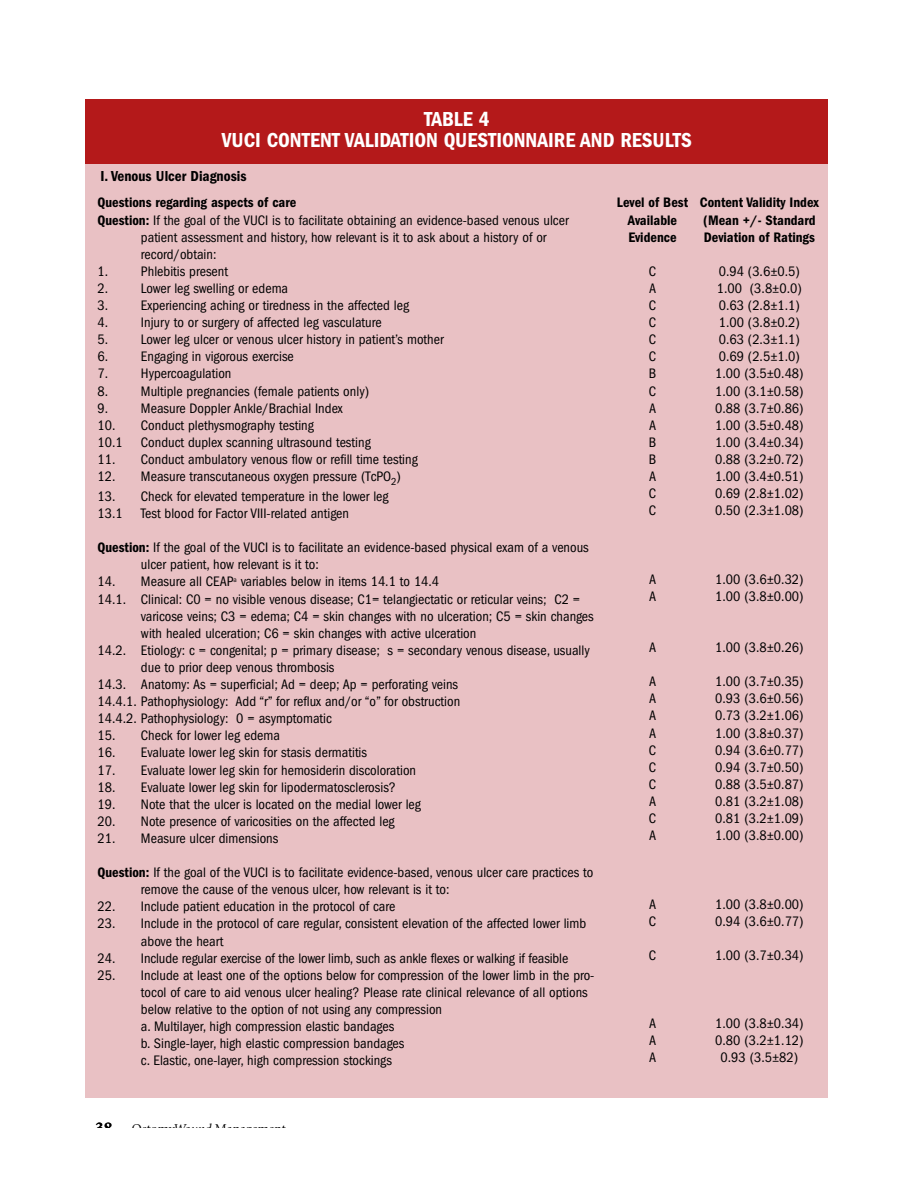
<style>
.page{position:relative;width:918px;height:1188px;background:#fff}
.page>*{position:absolute;margin:0;border:0;box-sizing:border-box;transform-origin:0 0}
.t1{font:600 condensed 21px/21px "Franklin Gothic";color:#fff;text-align:center}
.t2{font:600 condensed 15px "Franklin Gothic";color:#000}
.t3{font:condensed 14.25px/17.1px "Franklin Gothic";color:#000}
.t4{font:600 condensed 14.25px/17.1px "Franklin Gothic";color:#000;text-align:center}
.t5{font:13.5px "Minion";color:#000}
.s1{font-weight:600}
.s2{font-weight:600;font-size:18px}
.s3{font-style:italic}
</style>
<div class="page">
<div style="left:85px;top:155px;width:743px;height:943px;background:#e9c1c4"></div>
<div style="left:86px;top:99px;width:742px;height:64px;background:#b4191a"></div>
<h1 class="t1" style="left:222px;top:110px;width:472px">TABLE 4<br>VUCI CONTENT VALIDATION QUESTIONNAIRE AND RESULTS</h1>
<p class="t2" style="left:100px;top:171px;width:148px">I. Venous Ulcer Diagnosis</p>
<p class="t4" style="left:97px;top:195px;width:200px">Questions regarding aspects of care</p>
<p class="t3" style="left:97px;top:212px;width:473px"><span class="s1">Question:</span> If the goal of the VUCI is to facilitate obtaining an evidence-based venous ulcer</p>
<p class="t3" style="left:141px;top:230px;width:407px">patient assessment and history, how relevant is it to ask about a history of or</p>
<p class="t3" style="left:141px;top:247px;width:77px">record/obtain:</p>
<p class="t3" style="left:97px;top:264px;width:132px">1. Phlebitis present</p>
<p class="t3" style="left:97px;top:281px;width:192px">2. Lower leg swelling or edema</p>
<p class="t3" style="left:97px;top:298px;width:313px">3. Experiencing aching or tiredness in the affected leg</p>
<p class="t3" style="left:97px;top:315px;width:286px">4. Injury to or surgery of affected leg vasculature</p>
<p class="t3" style="left:97px;top:332px;width:348px">5. Lower leg ulcer or venous ulcer history in patient’s mother</p>
<p class="t3" style="left:97px;top:349px;width:198px">6. Engaging in vigorous exercise</p>
<p class="t3" style="left:97px;top:366px;width:136px">7. Hypercoagulation</p>
<p class="t3" style="left:97px;top:383px;width:273px">8. Multiple pregnancies (female patients only)</p>
<p class="t3" style="left:97px;top:401px;width:247px">9. Measure Doppler Ankle/Brachial Index</p>
<p class="t3" style="left:97px;top:418px;width:218px">10. Conduct plethysmography testing<br>10.1</p>
<p class="t3" style="left:141px;top:435px;width:231px">Conduct duplex scanning ultrasound testing</p>
<p class="t3" style="left:97px;top:452px;width:322px">11. Conduct ambulatory venous flow or refill time testing</p>
<p class="t3" style="left:97px;top:469px;width:305px">12. Measure transcutaneous oxygen pressure (TcPO<sub>2</sub>)</p>
<p class="t3" style="left:97px;top:489px;width:293px">13. Check for elevated temperature in the lower leg<br>13.1</p>
<p class="t3" style="left:141px;top:506px;width:210px">Test blood for Factor VIII-related antigen</p>
<p class="t3" style="left:141px;top:540px;width:449px;text-indent:-44px"><span class="s1">Question:</span> If the goal of the VUCI is to facilitate an evidence-based physical exam of a venous ulcer patient, how relevant is it to:</p>
<p class="t3" style="left:97px;top:574px;width:343px">14. Measure all CEAP<sup>a</sup> variables below in items 14.1 to 14.4</p>
<p class="t3" style="left:97px;top:591px;width:484px">14.1. Clinical: C0 = no visible venous disease; C1= telangiectatic or reticular veins; C2 =</p>
<p class="t3" style="left:141px;top:609px;width:454px">varicose veins; C3 = edema; C4 = skin changes with no ulceration; C5 = skin changes</p>
<p class="t3" style="left:141px;top:626px;width:337px">with healed ulceration; C6 = skin changes with active ulceration</p>
<p class="t3" style="left:97px;top:643px;width:494px">14.2. Etiology: c = congenital; p = primary disease; s = secondary venous disease, usually</p>
<p class="t3" style="left:141px;top:660px;width:195px">due to prior deep venous thrombosis</p>
<p class="t3" style="left:97px;top:677px;width:362px">14.3. Anatomy: As = superficial; Ad = deep; Ap = perforating veins</p>
<p class="t3" style="left:97px;top:694px;width:364px">14.4.1. Pathophysiology: Add “r” for reflux and/or “o” for obstruction</p>
<p class="t3" style="left:97px;top:711px;width:236px">14.4.2. Pathophysiology: 0 = asymptomatic</p>
<p class="t3" style="left:97px;top:728px;width:184px">15. Check for lower leg edema</p>
<p class="t3" style="left:97px;top:745px;width:271px">16. Evaluate lower leg skin for stasis dermatitis</p>
<p class="t3" style="left:97px;top:762px;width:320px">17. Evaluate lower leg skin for hemosiderin discoloration</p>
<p class="t3" style="left:97px;top:780px;width:300px">18. Evaluate lower leg skin for lipodermatosclerosis?</p>
<p class="t3" style="left:97px;top:797px;width:325px">19. Note that the ulcer is located on the medial lower leg</p>
<p class="t3" style="left:97px;top:814px;width:299px">20. Note presence of varicosities on the affected leg</p>
<p class="t3" style="left:97px;top:831px;width:182px">21. Measure ulcer dimensions</p>
<p class="t3" style="left:141px;top:865px;width:454px;text-indent:-44px"><span class="s1">Question:</span> If the goal of the VUCI is to facilitate evidence-based, venous ulcer care practices to remove the cause of the venous ulcer, how relevant is it to:</p>
<p class="t3" style="left:97px;top:899px;width:299px">22. Include patient education in the protocol of care</p>
<p class="t3" style="left:141px;top:916px;width:447px;text-indent:-44px">23. Include in the protocol of care regular, consistent elevation of the affected lower limb above the heart</p>
<p class="t3" style="left:97px;top:951px;width:472px">24. Include regular exercise of the lower limb, such as ankle flexes or walking if feasible</p>
<p class="t3" style="left:141px;top:968px;width:455px;text-indent:-44px">25. Include at least one of the options below for compression of the lower limb in the pro&shy;tocol of care to aid venous ulcer healing? Please rate clinical relevance of all options below relative to the option of not using any compression<br>a. Multilayer, high compression elastic bandages<br>b. Single-layer, high elastic compression bandages<br>c. Elastic, one-layer, high compression stockings</p>
<p class="t4" style="left:617px;top:195px;width:73px">Level of Best<br>Available<br>Evidence</p>
<p class="t3" style="left:649px;top:264px;width:9px;text-align:justify">C A C C C C B C A A B B A C C</p>
<p class="t3" style="left:649px;top:572px;width:9px">A<br>A</p>
<p class="t3" style="left:649px;top:640px;width:9px">A</p>
<p class="t3" style="left:649px;top:674px;width:9px;text-align:justify">A A A A C C C A C A</p>
<p class="t3" style="left:649px;top:896px;width:9px">A<br>C</p>
<p class="t3" style="left:649px;top:948px;width:9px">C</p>
<p class="t3" style="left:649px;top:1016px;width:9px;text-align:justify">A A A</p>
<p class="t4" style="left:700px;top:195px;width:121px;text-align:left">Content Validity Index (Mean +/- Standard<br>Deviation of Ratings</p>
<p class="t3" style="left:715px;top:264px;width:90px">0.94 (3.6±0.5)<br>1.00 (3.8±0.0)<br>0.63 (2.8±1.1)<br>1.00 (3.8±0.2)<br>0.63 (2.3±1.1)<br>0.69 (2.5±1.0)<br>1.00 (3.5±0.48)<br>1.00 (3.1±0.58)<br>0.88 (3.7±0.86)<br>1.00 (3.5±0.48)<br>1.00 (3.4±0.34)<br>0.88 (3.2±0.72)<br>1.00 (3.4±0.51)<br>0.69 (2.8±1.02)<br>0.50 (2.3±1.08)</p>
<p class="t3" style="left:715px;top:572px;width:90px">1.00 (3.6±0.32)<br>1.00 (3.8±0.00)</p>
<p class="t3" style="left:715px;top:640px;width:90px">1.00 (3.8±0.26)</p>
<p class="t3" style="left:715px;top:674px;width:90px;text-align:justify">1.00 (3.7±0.35)<br>0.93 (3.6±0.56)<br>0.73 (3.2±1.06)<br>1.00 (3.8±0.37)<br>0.94 (3.6±0.77)<br>0.94 (3.7±0.50)<br>0.88 (3.5±0.87)<br>0.81 (3.2±1.08)<br>0.81 (3.2±1.09)<br>1.00 (3.8±0.00)</p>
<p class="t3" style="left:715px;top:896px;width:90px">1.00 (3.8±0.00)<br>0.94 (3.6±0.77)</p>
<p class="t3" style="left:715px;top:948px;width:90px">1.00 (3.7±0.34)</p>
<p class="t3" style="left:715px;top:1016px;width:90px;text-align:center">1.00 (3.8±0.34)<br>0.80 (3.2±1.12)<br>0.93 (3.5±82)</p>
<p class="t5" style="left:95px;top:1124px;width:192px"><span class="s2">38</span> Ostomy<span class="s3">Wound</span> Management</p>
</div>
